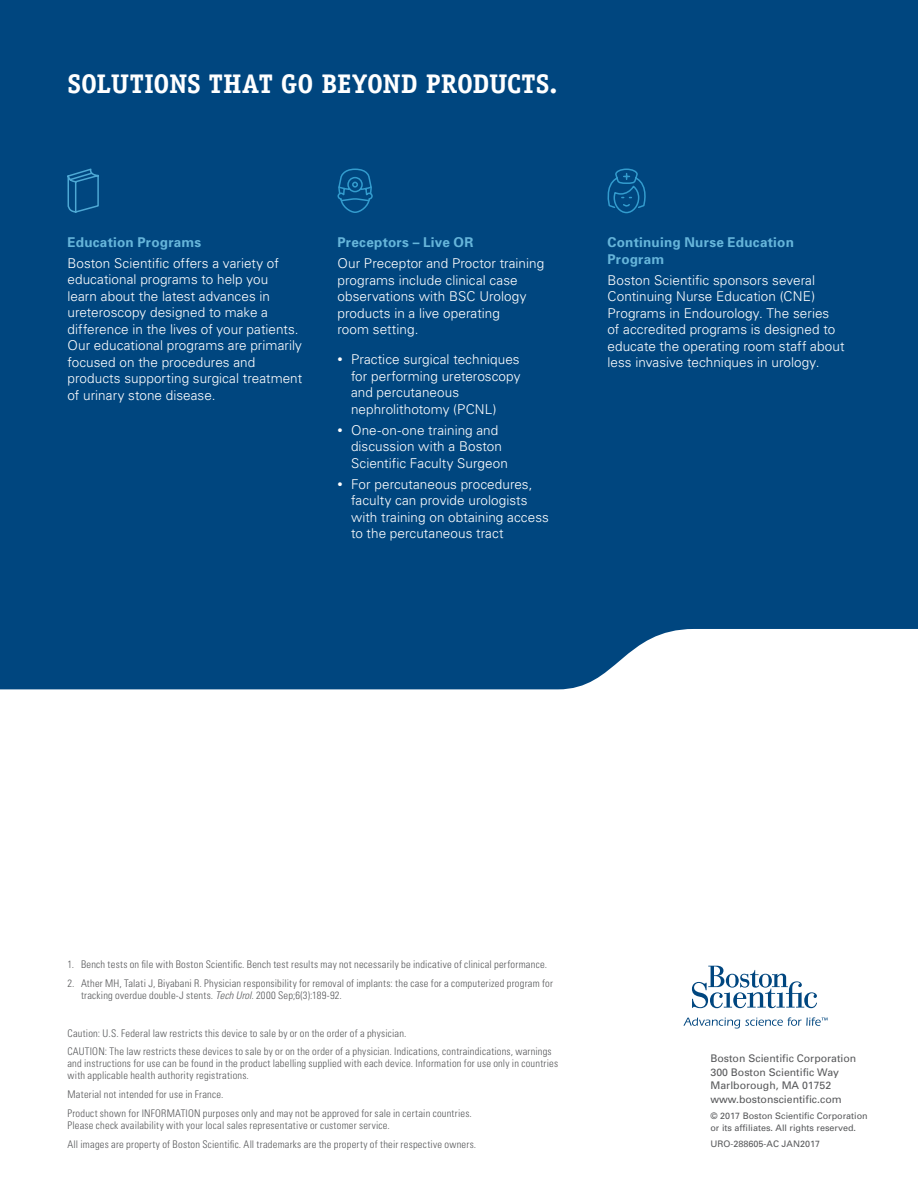
<style>
.page{position:relative;width:918px;height:1188px;background:#fff}
.page>*{position:absolute;margin:0;border:0;box-sizing:border-box;transform-origin:0 0}
.t1{font:700 27px "Officina Serif";color:#fff}
.t2{font:300 13.5px/16.5px "Univers";letter-spacing:.005em;color:#fff}
.t3{font:700 13.5px/16.5px "Univers";letter-spacing:.015em;color:#66b5da}
.t4{font:300 condensed 10.5px/18.8px "Univers";letter-spacing:.02em;color:#58595b}
.t5{font:10.5px/13.5px "Univers";color:#58595b}
.t6{font:9px/12px "Univers";color:#58595b}
.s1{font-size:10.5px}
.s2{font-style:italic}
</style>
<div class="page">
<div style="left:0;top:0;width:918px;height:689px;background:#00467f"></div>
<svg style="left:692px;top:966px;width:125px;height:42px"></svg>
<svg style="left:683px;top:1017px;width:145px;height:12px"></svg>
<svg style="left:66px;top:169px;width:34px;height:45px;background:#0f5990"></svg>
<svg style="left:337px;top:160px;width:36px;height:69px;background:#07528a"></svg>
<svg style="left:604px;top:168px;width:45px;height:46px;background:#08548c"></svg>
<h1 class="t1" style="left:68px;top:67px;width:491px">SOLUTIONS THAT GO BEYOND PRODUCTS.</h1>
<p class="t3" style="left:68px;top:233px;width:135px">Education Programs</p>
<p class="t2" style="left:68px;top:254px;width:236px">Boston Scientific offers a variety of educational programs to help you<br>learn about the latest advances in ureteroscopy designed to make a difference in the lives of your patients.<br>Our educational programs are primarily focused on the procedures and products supporting surgical treatment of urinary stone disease.</p>
<p class="t3" style="left:338px;top:234px;width:137px">Preceptors – Live OR</p>
<p class="t2" style="left:338px;top:255px;width:208px">Our Preceptor and Proctor training programs include clinical case observations with BSC Urology products in a live operating<br>room setting.</p>
<p class="t2" style="left:351px;top:351px;width:171px;text-indent:-14px"><span class="s1">•</span> Practice surgical techniques for performing ureteroscopy and percutaneous nephrolithotomy (PCNL)</p>
<p class="t2" style="left:351px;top:421px;width:158px;text-indent:-14px"><span class="s1">•</span> One-on-one training and discussion with a Boston<br>Scientific Faculty Surgeon</p>
<p class="t2" style="left:351px;top:475px;width:199px;text-indent:-14px"><span class="s1">•</span> For percutaneous procedures, faculty can provide urologists with training on obtaining access to the percutaneous tract</p>
<p class="t3" style="left:608px;top:234px;width:188px">Continuing Nurse Education<br>Program</p>
<p class="t2" style="left:608px;top:272px;width:239px">Boston Scientific sponsors several Continuing Nurse Education (CNE)<br>Programs in Endourology. The series of accredited programs is designed to educate the operating room staff about less invasive techniques in urology.</p>
<p class="t4" style="left:68px;top:955px;width:481px">1. Bench tests on file with Boston Scientific. Bench test results may not necessarily be indicative of clinical performance.</p>
<p class="t4" style="left:81px;top:977px;width:474px;line-height:12px;text-indent:-14px">2. Ather MH, Talati J, Biyabani R. Physician responsibility for removal of implants: the case for a computerized program for tracking overdue double-J stents. <span class="s2">Tech Urol.</span> 2000 Sep;6(3):189-92.</p>
<p class="t4" style="left:68px;top:1023px;width:486px">Caution: U.S. Federal law restricts this device to sale by or on the order of a physician.<br>CAUTION: The law restricts these devices to sale by or on the order of a physician. Indications, contraindications, warnings</p>
<p class="t4" style="left:68px;top:1057px;width:492px;line-height:12px">and instructions for use can be found in the product labelling supplied with each device. Information for use only in countries with applicable health authority registrations.</p>
<p class="t4" style="left:68px;top:1085px;width:406px">Material not intended for use in France.<br>Product shown for INFORMATION purposes only and may not be approved for sale in certain countries.</p>
<p class="t4" style="left:68px;top:1116px;width:410px">Please check availability with your local sales representative or customer service.<br>All images are property of Boston Scientific. All trademarks are the property of their respective owners.</p>
<p class="t5" style="left:710px;top:1051px;width:147px">Boston Scientific Corporation<br>300 Boston Scientific Way<br>Marlborough, MA 01752 www.bostonscientific.com</p>
<p class="t6" style="left:711px;top:1110px;width:159px">© 2017 Boston Scientific Corporation or its affiliates. All rights reserved.</p>
<p class="t6" style="left:711px;top:1138px;width:111px">URO-288605-AC JAN2017</p>
</div>
